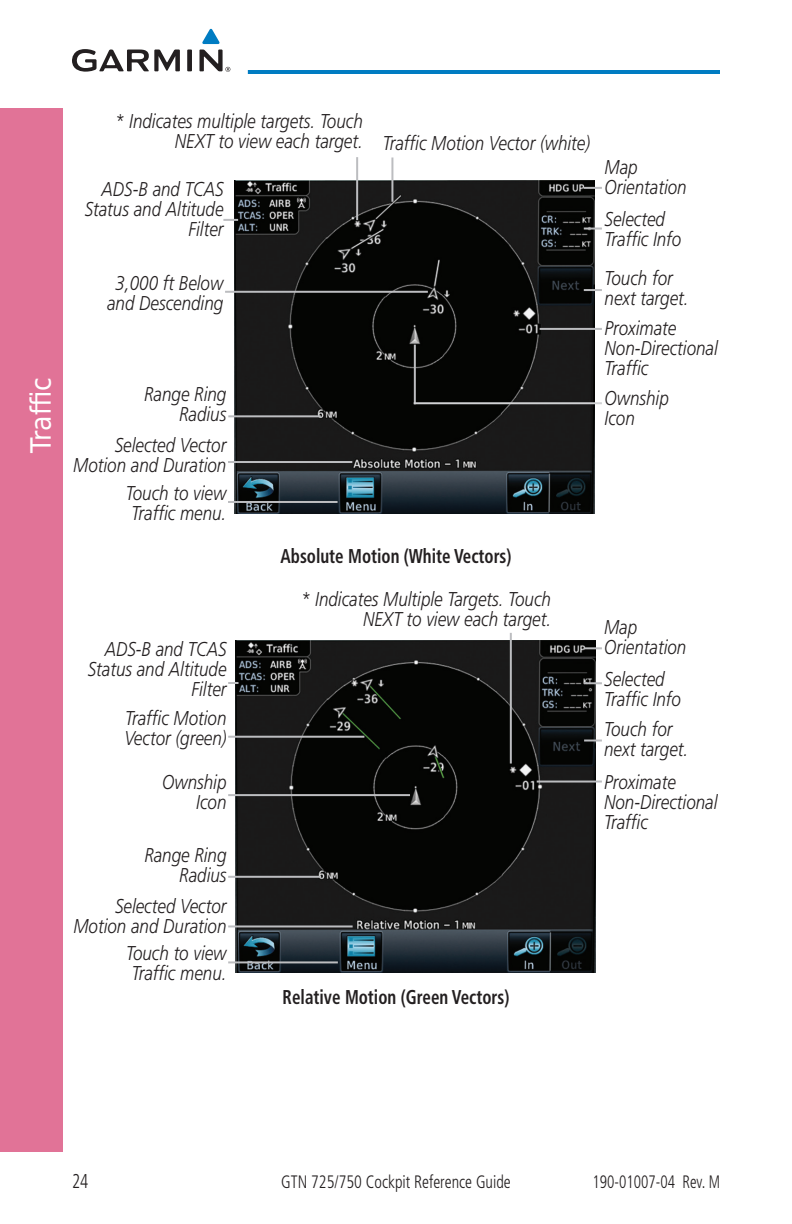
<style>
.page{position:relative;width:792px;height:1224px;background:#fff}
.page>*{position:absolute;margin:0;border:0;box-sizing:border-box;transform-origin:0 0}
.t1{font:28px "DejaVu Sans Condensed";color:#fff}
.Callout{font:italic 300 20px/20px "Frutiger";color:#231f20;scale:.85 1}
.t2{font:700 condensed 20px "Frutiger";color:#231f20;scale:.85 1}
.t3{font:300 condensed 20px "Frutiger";color:#231f20;scale:.85 1}
.t4{font:300 condensed 18px "Frutiger";color:#231f20;scale:.9 1}
.t5{font:300 condensed 18px "Frutiger";color:#231f20;scale:.85 1}
</style>
<div class="page">
<hr style="left:248px;top:70px;width:472px;height:4px;background:#007cc2">
<svg style="left:72px;top:29px;width:158px;height:43px"></svg>
<div style="left:0;top:108px;width:63px;height:1044px;background:#e17397"></div>
<img style="left:235px;top:180px;width:360px;height:333px">
<hr style="left:228px;top:461px;width:124px;height:2px;background:#bcbdc0">
<svg style="left:223px;top:219px;width:15px;height:2px"></svg>
<hr style="left:228px;top:501px;width:110px;height:2px;background:#bcbdc0">
<svg style="left:584px;top:228px;width:18px;height:2px"></svg>
<svg style="left:584px;top:289px;width:18px;height:2px"></svg>
<svg style="left:584px;top:187px;width:18px;height:2px"></svg>
<hr style="left:391px;top:157px;width:2px;height:45px;background:#bcbdc0">
<hr style="left:228px;top:415px;width:93px;height:2px;background:#bcbdc0">
<hr style="left:414px;top:345px;width:2px;height:59px;background:#bcbdc0">
<hr style="left:225px;top:291px;width:203px;height:2px;background:#bcbdc0">
<hr style="left:414px;top:402px;width:188px;height:2px;background:#d1d2d4">
<hr style="left:356px;top:157px;width:2px;height:63px;background:#bcbdc0">
<hr style="left:540px;top:328px;width:62px;height:2px;background:#bcbdc0">
<img style="left:235px;top:641px;width:360px;height:332px">
<hr style="left:228px;top:925px;width:125px;height:2px;background:#bcbdc0">
<svg style="left:228px;top:682px;width:11px;height:2px"></svg>
<hr style="left:228px;top:961px;width:110px;height:2px;background:#bcbdc0">
<svg style="left:584px;top:682px;width:18px;height:2px"></svg>
<svg style="left:584px;top:740px;width:18px;height:2px"></svg>
<svg style="left:584px;top:647px;width:18px;height:2px"></svg>
<hr style="left:228px;top:736px;width:136px;height:2px;background:#bcbdc0">
<hr style="left:228px;top:876px;width:93px;height:2px;background:#bcbdc0">
<hr style="left:228px;top:794px;width:182px;height:2px;background:#bcbdc0">
<hr style="left:537px;top:781px;width:65px;height:2px;background:#bcbdc0">
<hr style="left:510px;top:633px;width:2px;height:131px;background:#bcbdc0">
<h1 class="t1" style="left:18px;top:452px;width:77px;rotate:-90deg">Traffic</h1>
<p class="Callout" style="left:115px;top:111px;width:293px;text-align:right">* Indicates multiple targets. Touch<br>NEXT to view each target.</p>
<p class="Callout" style="left:85px;top:179px;width:165px;text-align:right">ADS-B and TCAS<br>Status and Altitude<br>Filter</p>
<p class="Callout" style="left:107px;top:273px;width:138px;text-align:center">3,000 ft Below and Descending</p>
<p class="Callout" style="left:383px;top:133px;width:245px">Traffic Motion Vector (white)</p>
<p class="Callout" style="left:144px;top:385px;width:98px;text-align:right">Range Ring<br>Radius</p>
<p class="Callout" style="left:73px;top:436px;width:182px;text-align:right">Selected Vector<br>Motion and Duration</p>
<p class="Callout" style="left:126px;top:483px;width:120px">Touch to view<br>Traffic menu.</p>
<p class="t2" style="left:280px;top:544px;width:273px">Absolute Motion (White Vectors)</p>
<p class="Callout" style="left:88px;top:640px;width:165px;text-align:right">ADS-B and TCAS<br>Status and Altitude<br>Filter</p>
<p class="Callout" style="left:124px;top:709px;width:122px">Traffic Motion<br>Vector (green)</p>
<p class="Callout" style="left:162px;top:772px;width:77px;text-align:right">Ownship<br>Icon</p>
<p class="Callout" style="left:144px;top:845px;width:98px;text-align:right">Range Ring<br>Radius</p>
<p class="Callout" style="left:74px;top:896px;width:182px;text-align:right">Selected Vector<br>Motion and Duration</p>
<p class="Callout" style="left:126px;top:944px;width:120px">Touch to view<br>Traffic menu.</p>
<p class="Callout" style="left:301px;top:589px;width:296px;text-align:right">* Indicates Multiple Targets. Touch<br>NEXT to view each target.</p>
<p class="t2" style="left:283px;top:986px;width:268px">Relative Motion (Green Vectors)</p>
<p class="Callout" style="left:605px;top:157px;width:98px">Map<br>Orientation</p>
<p class="Callout" style="left:605px;top:209px;width:92px">Selected<br>Traffic Info</p>
<p class="Callout" style="left:605px;top:268px;width:100px">Touch for next target.</p>
<p class="Callout" style="left:605px;top:318px;width:135px">Proximate<br>Non-Directional<br>Traffic</p>
<p class="Callout" style="left:605px;top:388px;width:77px">Ownship<br>Icon</p>
<p class="Callout" style="left:604px;top:618px;width:98px">Map<br>Orientation</p>
<p class="Callout" style="left:604px;top:670px;width:92px">Selected<br>Traffic Info</p>
<p class="Callout" style="left:604px;top:719px;width:100px">Touch for next target.</p>
<p class="Callout" style="left:604px;top:772px;width:135px">Proximate<br>Non-Directional<br>Traffic</p>
<p class="t3" style="left:72px;top:1170px;width:21px">24</p>
<p class="t4" style="left:281px;top:1172px;width:257px">GTN 725/750 Cockpit Reference Guide</p>
<p class="t5" style="left:593px;top:1172px;width:151px">190-01007-04 Rev. M</p>
</div>
